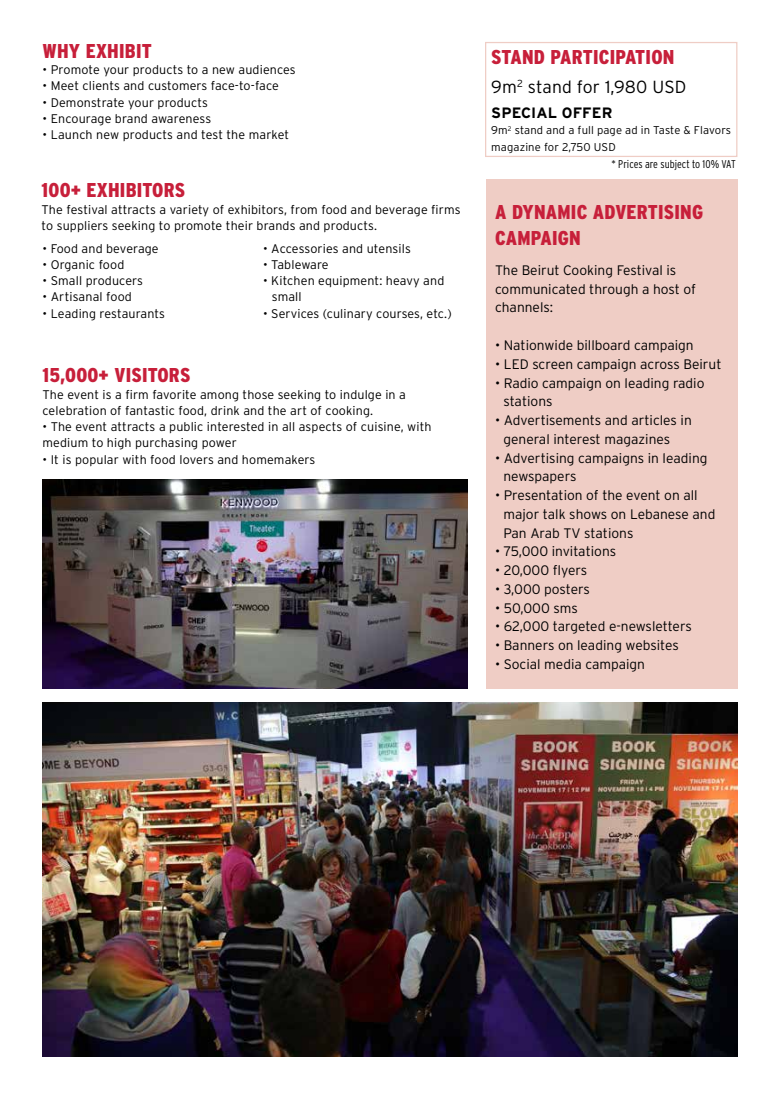
<style>
.page{position:relative;width:780px;height:1099px;background:#fff}
.page>*{position:absolute;margin:0;border:0;box-sizing:border-box;transform-origin:0 0}
.t1{font:900 condensed 20px/25.5px "Interstate";letter-spacing:.01em;color:#c71f3a}
.t2{font:300 17.5px "Interstate";letter-spacing:.01em;color:#000}
.t3{font:700 15px "Interstate";letter-spacing:.01em;color:#000}
.t4{font:300 13.75px/18.8px "Interstate";color:#000}
.t5{font:300 12.5px/16.2px "Interstate";letter-spacing:.01em;color:#000}
.t6{font:300 11.25px/16.2px "Interstate";letter-spacing:.01em;color:#000}
.t7{font:300 condensed 11.25px "Interstate";color:#000}
</style>
<div class="page">
<div style="left:485px;top:42px;width:252px;height:115px;border:1px solid #efcdc5"></div>
<div style="left:485px;top:179px;width:252px;height:509px;background:#efcdc5"></div>
<img style="left:43px;top:479px;width:425px;height:209px">
<img style="left:43px;top:702px;width:694px;height:354px">
<h1 class="t1" style="left:43px;top:38px;width:111px">WHY EXHIBIT</h1>
<p class="t5" style="left:43px;top:61px;width:255px">• Promote your products to a new audiences</p>
<p class="t5" style="left:43px;top:78px;width:238px">• Meet clients and customers face-to-face</p>
<p class="t5" style="left:43px;top:94px;width:167px">• Demonstrate your products</p>
<p class="t5" style="left:43px;top:110px;width:170px">• Encourage brand awareness</p>
<p class="t5" style="left:43px;top:126px;width:248px">• Launch new products and test the market</p>
<h1 class="t1" style="left:42px;top:177px;width:145px">100+ EXHIBITORS</h1>
<p class="t5" style="left:42px;top:201px;width:420px">The festival attracts a variety of exhibitors, from food and beverage firms to suppliers seeking to promote their brands and products.</p>
<p class="t5" style="left:43px;top:240px;width:118px">• Food and beverage</p>
<p class="t5" style="left:43px;top:256px;width:83px">• Organic food</p>
<p class="t5" style="left:43px;top:272px;width:102px">• Small producers</p>
<p class="t5" style="left:43px;top:289px;width:91px">• Artisanal food</p>
<p class="t5" style="left:43px;top:305px;width:124px">• Leading restaurants</p>
<p class="t5" style="left:263px;top:240px;width:149px">• Accessories and utensils</p>
<p class="t5" style="left:263px;top:256px;width:67px">• Tableware</p>
<p class="t5" style="left:272px;top:272px;width:174px;text-indent:-9px">• Kitchen equipment: heavy and small</p>
<p class="t5" style="left:263px;top:305px;width:190px">• Services (culinary courses, etc.)</p>
<h1 class="t1" style="left:43px;top:362px;width:149px">15,000+ VISITORS</h1>
<p class="t5" style="left:43px;top:386px;width:365px">The event is a firm favorite among those seeking to indulge in a celebration of fantastic food, drink and the art of cooking.</p>
<p class="t5" style="left:43px;top:418px;width:390px">• The event attracts a public interested in all aspects of cuisine, with medium to high purchasing power</p>
<p class="t5" style="left:43px;top:451px;width:274px">• It is popular with food lovers and homemakers</p>
<h1 class="t1" style="left:491px;top:44px;width:185px">STAND PARTICIPATION</h1>
<h2 class="t2" style="left:491px;top:77px;width:197px">9m<sup>2</sup> stand for 1,980 USD</h2>
<p class="t3" style="left:491px;top:104px;width:123px">SPECIAL OFFER</p>
<p class="t6" style="left:491px;top:122px;width:241px">9m<sup>2</sup> stand and a full page ad in Taste &amp; Flavors magazine for 2,750 USD</p>
<p class="t7" style="left:611px;top:158px;width:126px">* Prices are subject to 10% VAT</p>
<h1 class="t1" style="left:495px;top:199px;width:209px">A DYNAMIC ADVERTISING<br>CAMPAIGN</h1>
<p class="t4" style="left:495px;top:260px;width:202px">The Beirut Cooking Festival is communicated through a host of channels:</p>
<p class="t4" style="left:495px;top:335px;width:200px">• Nationwide billboard campaign</p>
<p class="t4" style="left:495px;top:354px;width:228px">• LED screen campaign across Beirut</p>
<p class="t4" style="left:503px;top:373px;width:202px;text-indent:-8px">• Radio campaign on leading radio stations</p>
<p class="t4" style="left:503px;top:410px;width:190px;text-indent:-8px">• Advertisements and articles in general interest magazines</p>
<p class="t4" style="left:503px;top:448px;width:205px;text-indent:-8px">• Advertising campaigns in leading newspapers</p>
<p class="t4" style="left:503px;top:486px;width:213px;text-indent:-8px">• Presentation of the event on all major talk shows on Lebanese and<br>Pan Arab TV stations</p>
<p class="t4" style="left:495px;top:542px;width:123px">• 75,000 invitations</p>
<p class="t4" style="left:495px;top:561px;width:94px">• 20,000 flyers</p>
<p class="t4" style="left:495px;top:579px;width:96px">• 3,000 posters</p>
<p class="t4" style="left:495px;top:598px;width:84px">• 50,000 sms</p>
<p class="t4" style="left:495px;top:617px;width:198px">• 62,000 targeted e-newsletters</p>
<p class="t4" style="left:495px;top:636px;width:185px">• Banners on leading websites</p>
<p class="t4" style="left:495px;top:654px;width:151px">• Social media campaign</p>
</div>
